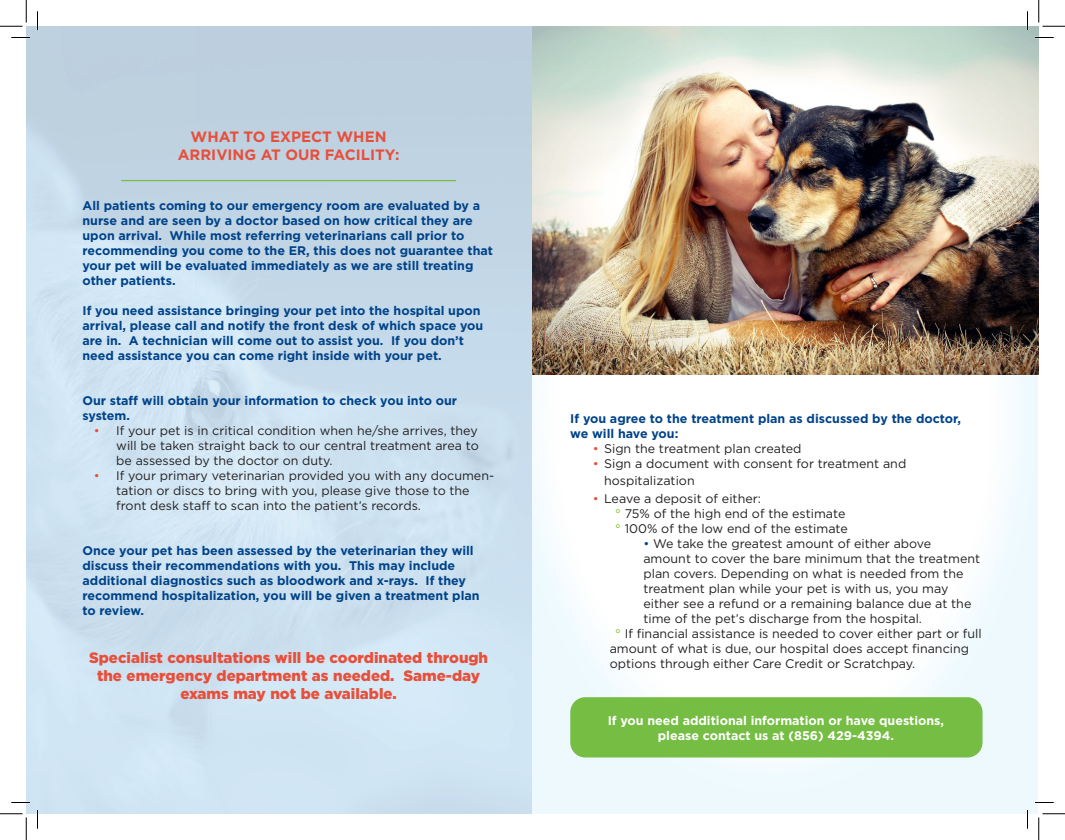
<style>
.page{position:relative;width:1065px;height:840px;background:#fff}
.page>*{position:absolute;margin:0;border:0;box-sizing:border-box;transform-origin:0 0}
.t1{font:900 15px/18px "Gotham";color:#e84f3b;text-align:center}
.t2{font:700 15px/18px "Gotham";color:#e84f3b;text-align:center}
.t3{font:12.5px/15px "Gotham";color:#231f20}
.t4{font:700 12.5px/15px "Gotham";color:#004389}
.t5{font:700 12.5px/15px "Gotham";color:#fff;text-align:center}
.s1{color:#e84f3b}
.s2{color:#82bb27}
.s3{color:#004389}
</style>
<div class="page">
<div style="left:531px;top:26px;width:507px;height:787px;background:linear-gradient(to right,#fbfdfe,#f8fcfd)"></div>
<hr style="left:121px;top:180px;width:335px;height:1px;background:#75bd43">
<img style="left:532px;top:26px;width:507px;height:348px">
<div style="left:570px;top:697px;width:412px;height:61px;background:#75bd43;border-radius:15px"></div>
<svg style="left:11px;top:37px;width:19px;height:1px"></svg>
<svg style="left:1035px;top:37px;width:19px;height:1px"></svg>
<svg style="left:11px;top:802px;width:19px;height:1px"></svg>
<svg style="left:1035px;top:802px;width:19px;height:1px"></svg>
<svg style="left:37px;top:11px;width:1px;height:19px"></svg>
<svg style="left:37px;top:810px;width:1px;height:19px"></svg>
<svg style="left:1027px;top:11px;width:1px;height:19px"></svg>
<svg style="left:1027px;top:810px;width:1px;height:19px"></svg>
<svg style="left:0;top:0;width:27px;height:27px"></svg>
<svg style="left:0;top:814px;width:27px;height:26px"></svg>
<svg style="left:1039px;top:0;width:26px;height:27px"></svg>
<svg style="left:1039px;top:814px;width:26px;height:26px"></svg>
<p class="t2" style="left:178px;top:128px;width:223px">WHAT TO EXPECT WHEN<br>ARRIVING AT OUR FACILITY:</p>
<p class="t4" style="left:82px;top:198px;width:412px">All patients coming to our emergency room are evaluated by a nurse and are seen by a doctor based on how critical they are upon arrival. While most referring veterinarians call prior to recommending you come to the ER, this does not guarantee that your pet will be evaluated immediately as we are still treating other patients.</p>
<p class="t4" style="left:82px;top:303px;width:402px">If you need assistance bringing your pet into the hospital upon arrival, please call and notify the front desk of which space you are in. A technician will come out to assist you. If you don’t need assistance you can come right inside with your pet.</p>
<p class="t4" style="left:82px;top:393px;width:376px">Our staff will obtain your information to check you into our</p>
<p class="t4" style="left:82px;top:408px;width:49px">system.</p>
<p class="t3" style="left:116px;top:423px;width:364px;text-align:justify;text-indent:-22px"><span class="s1">•</span> If your pet is in critical condition when he/she arrives, they will be taken straight back to our central treatment area to be assessed by the doctor on duty.</p>
<p class="t3" style="left:116px;top:468px;width:379px;text-indent:-22px"><span class="s1">•</span> If your primary veterinarian provided you with any documen&shy;tation or discs to bring with you, please give those to the front desk staff to scan into the patient’s records.</p>
<p class="t4" style="left:82px;top:543px;width:399px">Once your pet has been assessed by the veterinarian they will discuss their recommendations with you. This may include additional diagnostics such as bloodwork and x-rays. If they recommend hospitalization, you will be given a treatment plan to review.</p>
<p class="t1" style="left:89px;top:649px;width:401px">Specialist consultations will be coordinated through the emergency department as needed. Same-day exams may not be available.</p>
<p class="t4" style="left:570px;top:411px;width:392px">If you agree to the treatment plan as discussed by the doctor, we will have you:</p>
<p class="t3" style="left:593px;top:441px;width:210px"><span class="s1">•</span> Sign the treatment plan created</p>
<p class="t3" style="left:604px;top:454px;width:304px;line-height:17.5px;text-indent:-11px"><span class="s1">•</span> Sign a document with consent for treatment and hospitalization</p>
<p class="t3" style="left:593px;top:491px;width:170px"><span class="s1">•</span> Leave a deposit of either:</p>
<p class="t3" style="left:615px;top:506px;width:232px"><span class="s2">°</span> 75% of the high end of the estimate</p>
<p class="t3" style="left:615px;top:521px;width:234px"><span class="s2">°</span> 100% of the low end of the estimate</p>
<p class="t3" style="left:643px;top:536px;width:338px"><span class="s3">•</span> We take the greatest amount of either above amount to cover the bare minimum that the treatment plan covers. Depending on what is needed from the treatment plan while your pet is with us, you may either see a refund or a remaining balance due at the time of the pet’s discharge from the hospital.</p>
<p class="t3" style="left:610px;top:626px;width:374px;text-indent:6px"><span class="s2">°</span> If financial assistance is needed to cover either part or full amount of what is due, our hospital does accept financing options through either Care Credit or Scratchpay.</p>
<p class="t5" style="left:608px;top:713px;width:338px">If you need additional information or have questions, please contact us at (856) 429-4394.</p>
</div>
